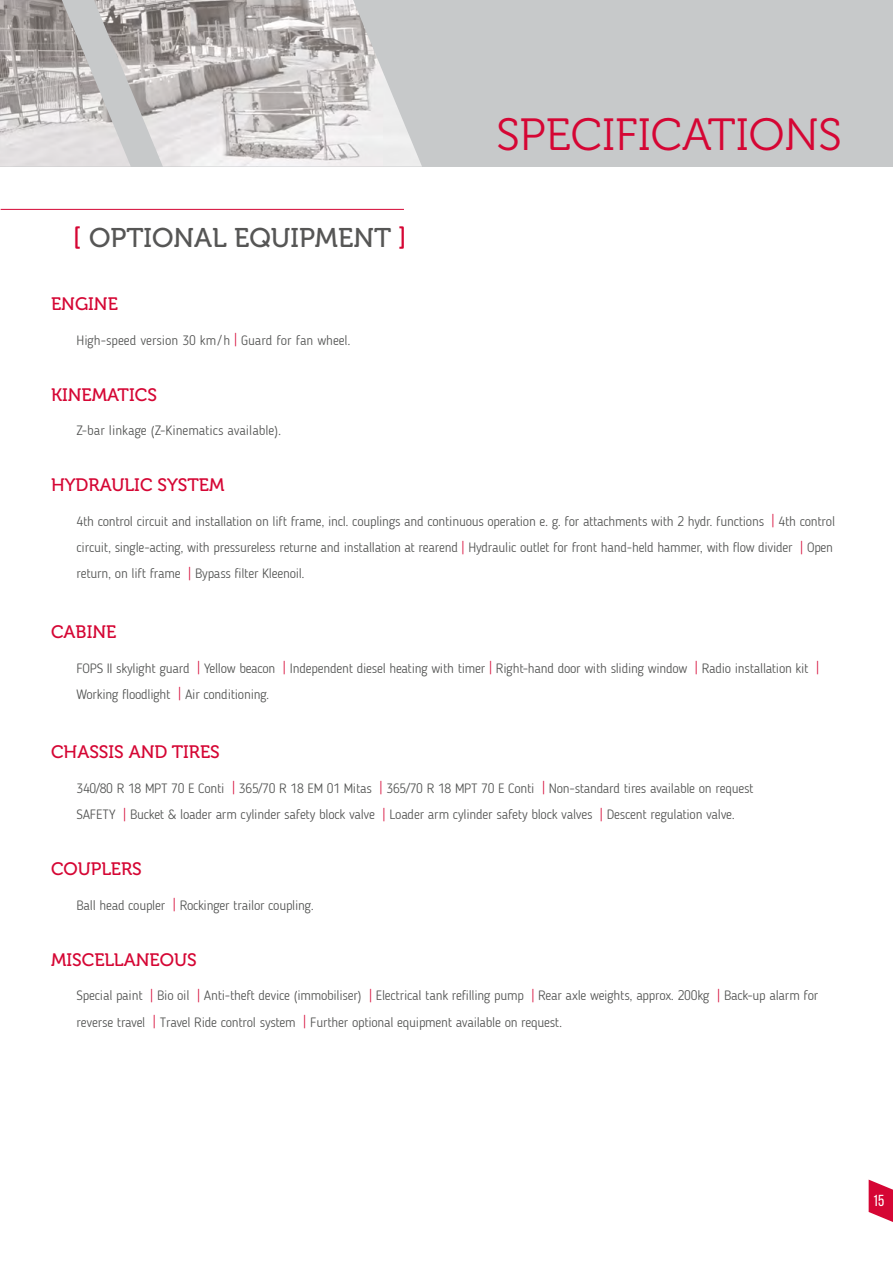
<style>
.page{position:relative;width:893px;height:1263px;background:#fff}
.page>*{position:absolute;margin:0;border:0;box-sizing:border-box;transform-origin:0 0}
.t1{font:45px "Museo 300";color:#d50634}
.t2{font:27px "Museo 500";color:#565655}
.t3{font:18px "Museo 500";color:#d50634}
.t4{font:15.9px "Bebas Neue";color:#fff}
.t5{font:300 13.5px/26.2px "Blogger Sans";letter-spacing:-.015em;color:#535453}
.s1{color:#d50634}
</style>
<div class="page">
<div style="left:0;top:0;width:893px;height:167px;background:#c7c9ca"></div>
<img style="left:0;top:0;width:422px;height:167px">
<hr style="left:1px;top:209px;width:403px;height:1px;background:#d50634">
<svg style="left:869px;top:1179px;width:24px;height:43px"></svg>
<h2 class="t2" style="left:73px;top:223px;width:335px"><span class="s1">[</span> OPTIONAL EQUIPMENT <span class="s1">]</span></h2>
<h1 class="t1" style="left:496px;top:110px;width:347px">SPECIFICATIONS</h1>
<h3 class="t3" style="left:51px;top:294px;width:68px">ENGINE</h3>
<p class="t5" style="left:77px;top:327px;width:276px">High-speed version 30 km/h <span class="s1">|</span> Guard for fan wheel.</p>
<h3 class="t3" style="left:51px;top:385px;width:107px">KINEMATICS</h3>
<p class="t5" style="left:77px;top:417px;width:206px">Z-bar linkage (Z-Kinematics available).</p>
<h3 class="t3" style="left:51px;top:475px;width:175px">HYDRAULIC SYSTEM</h3>
<p class="t5" style="left:77px;top:508px;width:760px">4th control circuit and installation on lift frame, incl. couplings and continuous operation e. g. for attachments with 2 hydr. functions <span class="s1">|</span> 4th control circuit, single-acting, with pressureless returne and installation at rearend <span class="s1">|</span> Hydraulic outlet for front hand-held hammer, with flow divider <span class="s1">|</span> Open return, on lift frame <span class="s1">|</span> Bypass filter Kleenoil.</p>
<h3 class="t3" style="left:51px;top:622px;width:67px">CABINE</h3>
<p class="t5" style="left:77px;top:655px;width:744px">FOPS II skylight guard <span class="s1">|</span> Yellow beacon <span class="s1">|</span> Independent diesel heating with timer <span class="s1">|</span> Right-hand door with sliding window <span class="s1">|</span> Radio installation kit <span class="s1">|<br></span>Working floodlight <span class="s1">|</span> Air conditioning.</p>
<h3 class="t3" style="left:51px;top:742px;width:170px">CHASSIS AND TIRES</h3>
<p class="t5" style="left:77px;top:775px;width:678px">340/80 R 18 MPT 70 E Conti <span class="s1">|</span> 365/70 R 18 EM 01 Mitas <span class="s1">|</span> 365/70 R 18 MPT 70 E Conti <span class="s1">|</span> Non-standard tires available on request<br>SAFETY <span class="s1">|</span> Bucket &amp; loader arm cylinder safety block valve <span class="s1">|</span> Loader arm cylinder safety block valves <span class="s1">|</span> Descent regulation valve.</p>
<h3 class="t3" style="left:51px;top:859px;width:92px">COUPLERS</h3>
<p class="t5" style="left:77px;top:892px;width:239px">Ball head coupler <span class="s1">|</span> Rockinger trailor coupling.</p>
<h3 class="t3" style="left:51px;top:950px;width:147px">MISCELLANEOUS</h3>
<p class="t5" style="left:77px;top:982px;width:743px">Special paint <span class="s1">|</span> Bio oil <span class="s1">|</span> Anti-theft device (immobiliser) <span class="s1">|</span> Electrical tank refilling pump <span class="s1">|</span> Rear axle weights, approx. 200kg <span class="s1">|</span> Back-up alarm for reverse travel <span class="s1">|</span> Travel Ride control system <span class="s1">|</span> Further optional equipment available on request.</p>
<p class="t4" style="left:873px;top:1192px;width:13px">15</p>
</div>
